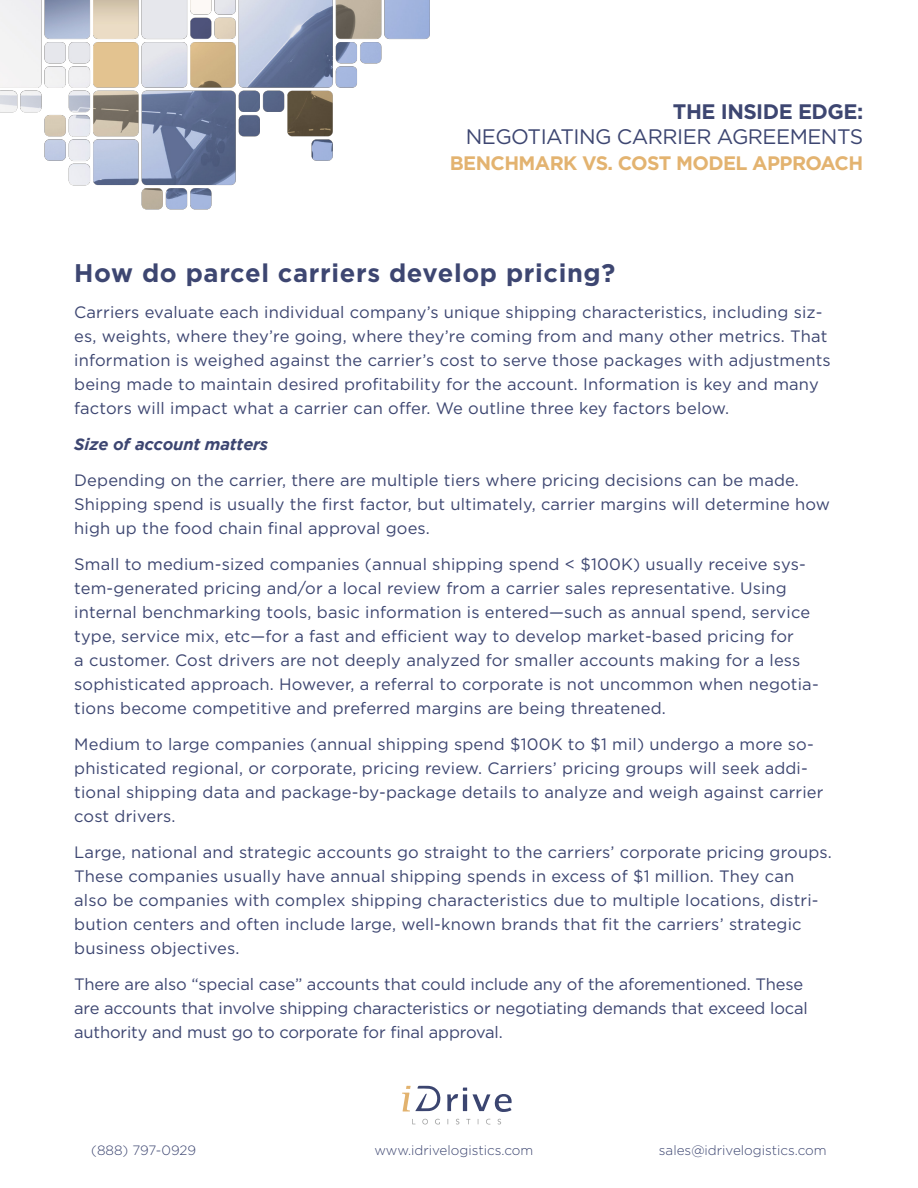
<style>
.page{position:relative;width:918px;height:1188px;background:#fff}
.page>*{position:absolute;margin:0;border:0;box-sizing:border-box;transform-origin:0 0}
.t1{font:700 25.5px "Gotham";letter-spacing:.025em;color:#3d4671}
.t2{font:21px "Gotham";letter-spacing:-.025em;color:#3d4671}
.t3{font:700 21px "Gotham";letter-spacing:-.025em;color:#3d4671}
.t4{font:700 19.5px "Gotham";letter-spacing:-.03em;color:#e3b370}
.t5{font:16.5px/24px "Gotham";letter-spacing:.01em;color:#3d4671}
.t6{font:16.5px/24px "Gotham";letter-spacing:-.01em;color:#3d4671}
.t7{font:italic 700 16.5px "Gotham";letter-spacing:-.01em;color:#3d4671}
.t8{font:300 13.5px "Gotham";color:#3d4671}
</style>
<div class="page">
<svg style="left:473px;top:1094px;width:39px;height:18px"></svg>
<svg style="left:447px;top:1088px;width:20px;height:23px"></svg>
<svg style="left:402px;top:1086px;width:39px;height:26px"></svg>
<svg style="left:422px;top:1119px;width:6px;height:6px"></svg>
<svg style="left:435px;top:1118px;width:5px;height:7px"></svg>
<svg style="left:497px;top:1119px;width:4px;height:6px"></svg>
<svg style="left:456px;top:1119px;width:3px;height:6px"></svg>
<svg style="left:486px;top:1119px;width:4px;height:6px"></svg>
<img style="left:0;top:0;width:430px;height:210px">
<p class="t3" style="left:673px;top:98px;width:192px">THE INSIDE EDGE:</p>
<p class="t2" style="left:466px;top:123px;width:399px">NEGOTIATING CARRIER AGREEMENTS</p>
<p class="t4" style="left:450px;top:150px;width:415px">BENCHMARK VS. COST MODEL APPROACH</p>
<p class="t1" style="left:74px;top:256px;width:543px">How do parcel carriers develop pricing?</p>
<p class="t5" style="left:74px;top:300px;width:758px">Carriers evaluate each individual company’s unique shipping characteristics, including siz&shy;es, weights, where they’re going, where they’re coming from and many other metrics. That information is weighed against the carrier’s cost to serve those packages with adjustments being made to maintain desired profitability for the account. Information is key and many factors will impact what a carrier can offer. We outline three key factors below.</p>
<p class="t7" style="left:74px;top:434px;width:195px">Size of account matters</p>
<p class="t5" style="left:74px;top:468px;width:757px">Depending on the carrier, there are multiple tiers where pricing decisions can be made.<br>Shipping spend is usually the first factor, but ultimately, carrier margins will determine how high up the food chain final approval goes.</p>
<p class="t5" style="left:74px;top:552px;width:746px">Small to medium-sized companies (annual shipping spend &lt; $100K) usually receive sys&shy;tem-generated pricing and/or a local review from a carrier sales representative. Using internal benchmarking tools, basic information is entered—such as annual spend, service type, service mix, etc—for a fast and efficient way to develop market-based pricing for<br>a customer. Cost drivers are not deeply analyzed for smaller accounts making for a less sophisticated approach. However, a referral to corporate is not uncommon when negotia&shy;tions become competitive and preferred margins are being threatened.</p>
<p class="t5" style="left:74px;top:732px;width:751px">Medium to large companies (annual shipping spend $100K to $1 mil) undergo a more so&shy;phisticated regional, or corporate, pricing review. Carriers’ pricing groups will seek addi&shy;tional shipping data and package-by-package details to analyze and weigh against carrier cost drivers.</p>
<p class="t5" style="left:74px;top:840px;width:759px">Large, national and strategic accounts go straight to the carriers’ corporate pricing groups.<br>These companies usually have annual shipping spends in excess of $1 million. They can<br>also be companies with complex shipping characteristics due to multiple locations, distri&shy;bution centers and often include large, well-known brands that fit the carriers’ strategic business objectives.</p>
<p class="t6" style="left:74px;top:972px;width:735px">There are also “special case” accounts that could include any of the aforementioned. These are accounts that involve shipping characteristics or negotiating demands that exceed local authority and must go to corporate for final approval.</p>
<p class="t8" style="left:91px;top:1142px;width:107px">(888) 797-0929</p>
<p class="t8" style="left:374px;top:1142px;width:160px">www.idrivelogistics.com</p>
<p class="t8" style="left:659px;top:1142px;width:169px">sales@idrivelogistics.com</p>
</div>
